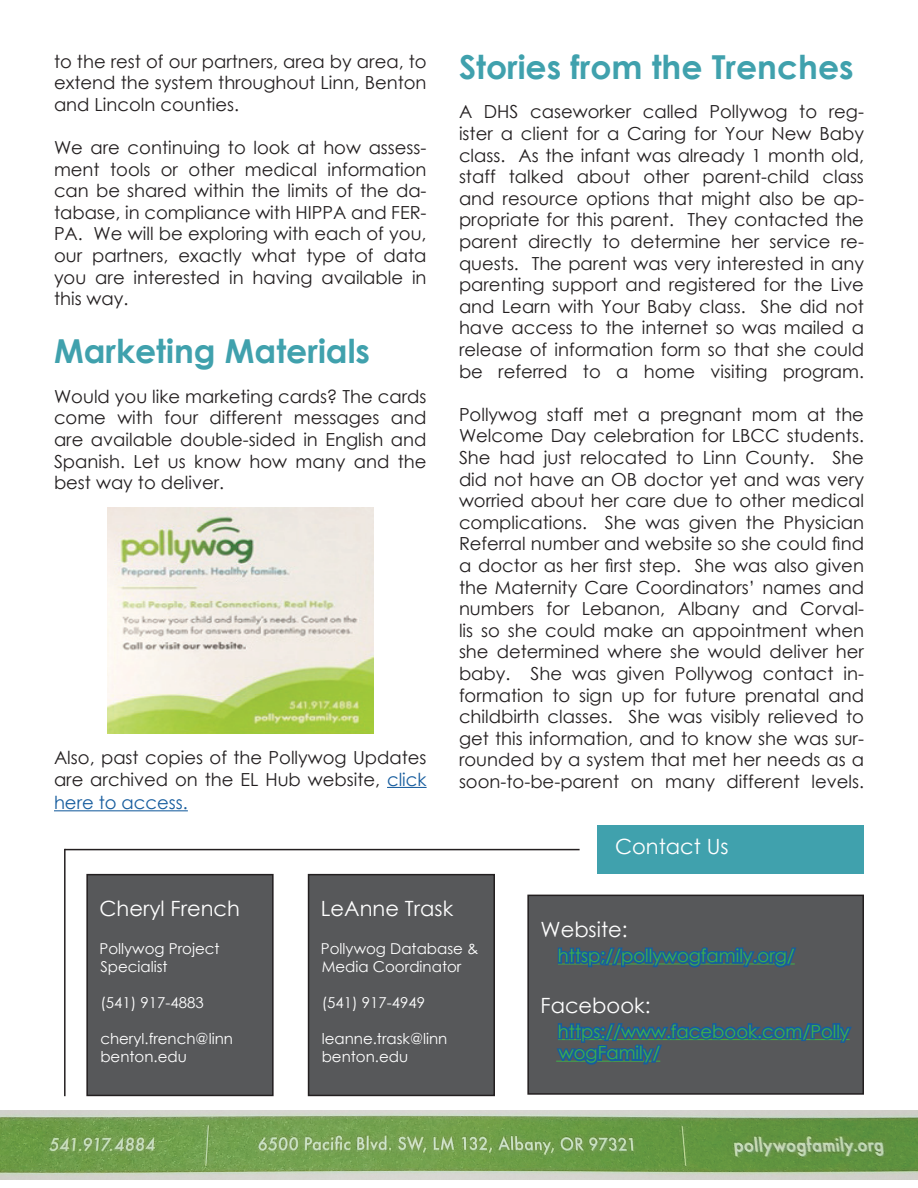
<style>
.page{position:relative;width:918px;height:1188px;background:#fff}
.page>*{position:absolute;margin:0;border:0;box-sizing:border-box;transform-origin:0 0}
.t1{font:700 33px "Century Gothic";color:#40a1ad}
.t2{font:21px "Century Gothic";color:#fff}
.t3{font:18px/21.6px "Century Gothic";color:#231f20;text-align:justify}
.t4{font:18px/21.6px "Century Gothic";color:#40ae49}
.t5{font:18px "Century Gothic";color:#175d9e}
.t6{font:15px/18px "Century Gothic";color:#fff}
.s1{color:#175d9e}
</style>
<div class="page">
<img style="left:0;top:1111px;width:918px;height:68px">
<img style="left:107px;top:508px;width:266px;height:226px">
<hr style="left:387px;top:787px;width:40px;height:1px;background:#175d9e">
<hr style="left:54px;top:810px;width:134px;height:1px;background:#175d9e">
<div style="left:598px;top:825px;width:266px;height:49px;background:#40a1ad"></div>
<hr style="left:65px;top:849px;width:515px;height:1px;background:#231f20">
<hr style="left:64px;top:849px;width:2px;height:247px;background:#231f20">
<div style="left:87px;top:875px;width:186px;height:220px;background:#57585a"></div>
<div style="left:86px;top:874px;width:188px;height:222px;border:2px solid #231f20"></div>
<div style="left:309px;top:875px;width:185px;height:220px;background:#57585a"></div>
<div style="left:308px;top:874px;width:187px;height:222px;border:2px solid #231f20"></div>
<div style="left:528px;top:895px;width:335px;height:199px;background:#57585a"></div>
<svg style="left:557px;top:947px;width:239px;height:21px"></svg>
<svg style="left:556px;top:1023px;width:296px;height:42px"></svg>
<div style="left:527px;top:895px;width:337px;height:200px;border:2px solid #231f20"></div>
<div style="left:529px;top:1040px;width:27px;height:29px;background:#57585a"></div>
<p class="t3" style="left:54px;top:50px;width:374px">to the rest of our partners, area by area, to extend the system throughout Linn, Benton and Lincoln counties.</p>
<p class="t3" style="left:54px;top:136px;width:374px">We are continuing to look at how assess&shy;ment tools or other medical information can be shared within the limits of the da&shy;tabase, in compliance with HIPPA and FER-PA. We will be exploring with each of you, our partners, exactly what type of data you are interested in having available in this way.</p>
<h1 class="t1" style="left:54px;top:326px;width:318px">Marketing Materials</h1>
<p class="t3" style="left:54px;top:385px;width:374px">Would you like marketing cards? The cards come with four different messages and are available double-sided in English and Spanish. Let us know how many and the best way to deliver.</p>
<p class="t3" style="left:54px;top:747px;width:374px">Also, past copies of the Pollywog Updates are archived on the EL Hub website, <span class="s1">click</span></p>
<p class="t5" style="left:54px;top:790px;width:135px">here to access.</p>
<h1 class="t1" style="left:459px;top:42px;width:396px">Stories from the Trenches</h1>
<p class="t3" style="left:459px;top:101px;width:407px">A DHS caseworker called Pollywog to reg&shy;ister a client for a Caring for Your New Baby class. As the infant was already 1 month old, staff talked about other parent-child class and resource options that might also be ap&shy;propriate for this parent. They contacted the parent directly to determine her service re&shy;quests. The parent was very interested in any parenting support and registered for the Live and Learn with Your Baby class. She did not have access to the internet so was mailed a release of information form so that she could be referred to a home visiting program.</p>
<p class="t3" style="left:459px;top:403px;width:407px">Pollywog staff met a pregnant mom at the Welcome Day celebration for LBCC students.<br>She had just relocated to Linn County. She did not have an OB doctor yet and was very worried about her care due to other medical complications. She was given the Physician Referral number and website so she could find a doctor as her first step. She was also given the Maternity Care Coordinators’ names and numbers for Lebanon, Albany and Corval&shy;lis so she could make an appointment when she determined where she would deliver her baby. She was given Pollywog contact in&shy;formation to sign up for future prenatal and childbirth classes. She was visibly relieved to get this information, and to know she was sur&shy;rounded by a system that met her needs as a soon-to-be-parent on many different levels.</p>
<p class="t2" style="left:615px;top:832px;width:115px">Contact Us</p>
<p class="t2" style="left:100px;top:894px;width:142px">Cheryl French</p>
<p class="t6" style="left:100px;top:940px;width:122px">Pollywog Project<br>Specialist</p>
<p class="t6" style="left:100px;top:994px;width:105px">(541) 917-4883</p>
<p class="t6" style="left:100px;top:1030px;width:134px">cheryl.french@linn benton.edu</p>
<p class="t2" style="left:321px;top:894px;width:134px">LeAnne Trask</p>
<p class="t6" style="left:321px;top:940px;width:159px">Pollywog Database &amp;<br>Media Coordinator</p>
<p class="t6" style="left:322px;top:994px;width:105px">(541) 917-4949</p>
<p class="t6" style="left:322px;top:1030px;width:127px">leanne.trask@linn benton.edu</p>
<p class="t2" style="left:541px;top:915px;width:89px">Website:</p>
<p class="t4" style="left:558px;top:945px;width:238px">httsp;//pollywogfamily.org/</p>
<p class="t2" style="left:541px;top:990px;width:111px">Facebook:</p>
<p class="t4" style="left:558px;top:1020px;width:293px">https://www.facebook.com/Polly wogFamily/</p>
</div>
